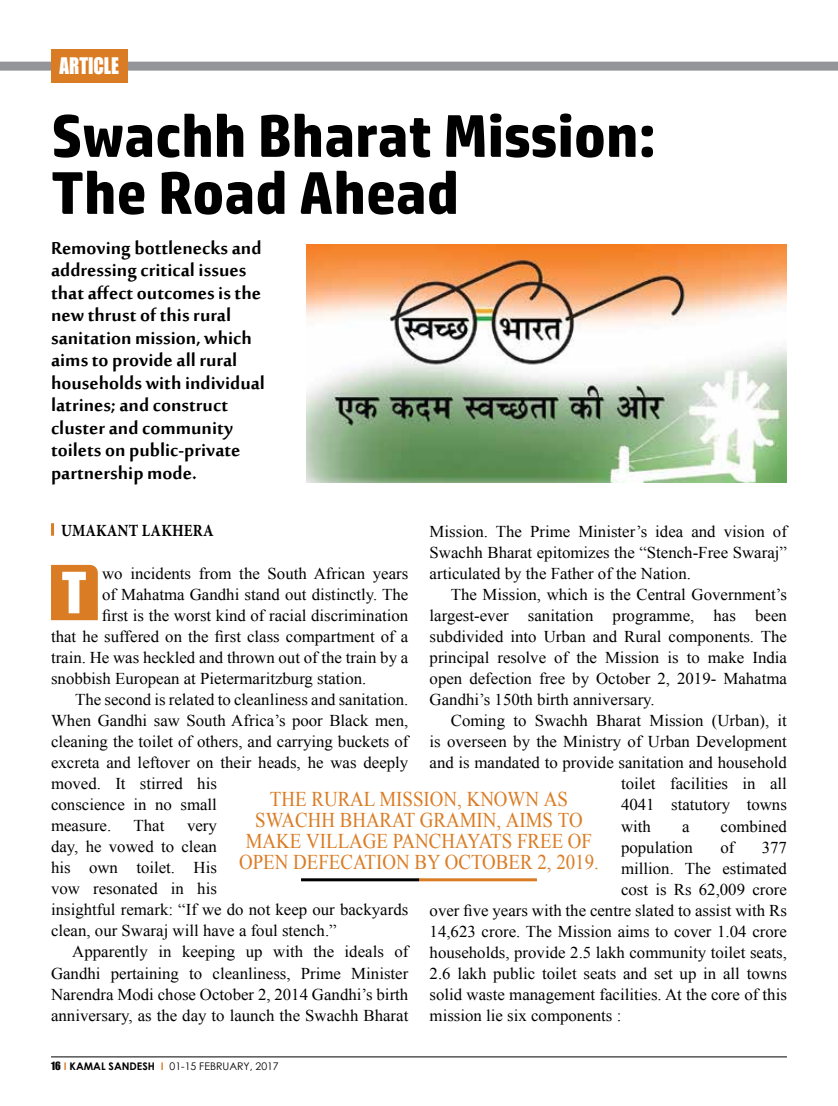
<style>
.page{position:relative;width:838px;height:1106px;background:#fff}
.page>*{position:absolute;margin:0;border:0;box-sizing:border-box;transform-origin:0 0}
.t1{font:700 60px/57px "HP Simplified";color:#000}
.t2{font:52.5px "Impact";color:#fff}
.t3{font:700 24px/22.5px "Sakkal Majalla";color:#000}
.t4{font:21px/21px "Iskoola Pota";color:#da7c24;text-align:center;scale:.9 1}
.t5{font:21px "Impact";color:#fff;scale:.9 1}
.t6{font:700 17.1px "Minion Pro";letter-spacing:.01em;color:#000;scale:.88 1}
.t7{font:16.5px/21px "Times New Roman";color:#000;text-align:justify}
.t8{font:10.5px "Century Gothic";color:#000}
.s1{font-family:"Impact"}
.s2{font-weight:700;color:#da7c24}
.s3{font-weight:700}
</style>
<div class="page">
<hr style="left:51px;top:1056px;width:736px;height:1px;background:#000">
<div style="left:0;top:62px;width:838px;height:9px;background:#939598"></div>
<div style="left:51px;top:49px;width:76px;height:34px;background:#da7c24"></div>
<div style="left:51px;top:565px;width:47px;height:55px;background:#da7c24"></div>
<hr style="left:419px;top:878px;width:118px;height:3px;background:#da7c24">
<hr style="left:301px;top:878px;width:118px;height:3px;background:#000">
<svg style="left:51px;top:523px;width:3px;height:12px"></svg>
<img style="left:306px;top:245px;width:481px;height:237px">
<p class="t5" style="left:60px;top:50px;width:68px">ARTICLE</p>
<h1 class="t1" style="left:51px;top:107px;width:606px">Swachh Bharat Mission:<br>The Road Ahead</h1>
<p class="t3" style="left:51px;top:238px;width:215px">Removing bottlenecks and addressing critical issues that affect outcomes is the new thrust of this rural sanitation mission, which aims to provide all rural households with individual latrines; and construct cluster and community toilets on public-private partnership mode.</p>
<p class="t6" style="left:61px;top:518px;width:174px">UMAKANT LAKHERA</p>
<p class="t7" style="left:429px;top:521px;width:359px">Mission. The Prime Minister’s idea and vision of Swachh Bharat epitomizes the “Stench-Free Swaraj” articulated by the Father of the Nation.</p>
<p class="t7" style="left:429px;top:584px;width:359px;text-indent:21px">The Mission, which is the Central Government’s largest-ever sanitation programme, has been subdivided into Urban and Rural components. The principal resolve of the Mission is to make India open defection free by October 2, 2019- Mahatma Gandhi’s 150th birth anniversary.</p>
<p class="t7" style="left:451px;top:710px;width:337px">Coming to Swachh Bharat Mission (Urban), it</p>
<p class="t7" style="left:429px;top:731px;width:359px">is overseen by the Ministry of Urban Development</p>
<p class="t7" style="left:429px;top:752px;width:359px">and is mandated to provide sanitation and household</p>
<p class="t7" style="left:621px;top:773px;width:167px">toilet facilities in all</p>
<p class="t7" style="left:621px;top:794px;width:167px">4041 statutory towns</p>
<p class="t7" style="left:621px;top:815px;width:31px">with</p>
<p class="t7" style="left:682px;top:815px;width:9px">a</p>
<p class="t7" style="left:720px;top:815px;width:68px">combined</p>
<p class="t7" style="left:621px;top:836px;width:73px">population</p>
<p class="t7" style="left:720px;top:836px;width:16px">of</p>
<p class="t7" style="left:761px;top:836px;width:27px">377</p>
<p class="t7" style="left:621px;top:857px;width:167px">million. The estimated</p>
<p class="t7" style="left:621px;top:878px;width:167px">cost is Rs 62,009 crore</p>
<p class="t7" style="left:429px;top:899px;width:359px">over five years with the centre slated to assist with Rs</p>
<p class="t7" style="left:429px;top:920px;width:359px">14,623 crore. The Mission aims to cover 1.04 crore</p>
<p class="t7" style="left:429px;top:941px;width:359px">households, provide 2.5 lakh community toilet seats,</p>
<p class="t7" style="left:429px;top:962px;width:359px">2.6 lakh public toilet seats and set up in all towns</p>
<p class="t7" style="left:429px;top:983px;width:359px">solid waste management facilities. At the core of this</p>
<p class="t7" style="left:429px;top:1004px;width:193px">mission lie six components :</p>
<p class="t7" style="left:102px;top:563px;width:308px">wo incidents from the South African years</p>
<p class="t7" style="left:102px;top:584px;width:308px">of Mahatma Gandhi stand out distinctly. The</p>
<p class="t7" style="left:102px;top:605px;width:308px">first is the worst kind of racial discrimination</p>
<p class="t7" style="left:51px;top:626px;width:359px">that he suffered on the first class compartment of a</p>
<p class="t7" style="left:51px;top:647px;width:359px">train. He was heckled and thrown out of the train by a</p>
<p class="t7" style="left:51px;top:668px;width:317px">snobbish European at Pietermaritzburg station.</p>
<p class="t7" style="left:75px;top:689px;width:335px">The second is related to cleanliness and sanitation.</p>
<p class="t7" style="left:51px;top:710px;width:359px">When Gandhi saw South Africa’s poor Black men,</p>
<p class="t7" style="left:51px;top:731px;width:359px">cleaning the toilet of others, and carrying buckets of</p>
<p class="t7" style="left:51px;top:752px;width:359px">excreta and leftover on their heads, he was deeply</p>
<p class="t7" style="left:51px;top:773px;width:167px">moved. It stirred his</p>
<p class="t7" style="left:51px;top:794px;width:167px">conscience in no small</p>
<p class="t7" style="left:51px;top:815px;width:62px">measure.</p>
<p class="t7" style="left:134px;top:815px;width:32px">That</p>
<h2 class="t2" style="left:62px;top:552px;width:25px">T</h2>
<p class="t4" style="left:239px;top:788px;width:401px">THE RURAL MISSION, KNOWN AS<br>SWACHH BHARAT GRAMIN, AIMS TO<br>MAKE VILLAGE PANCHAYATS FREE OF<br>OPEN DEFECATION BY OCTOBER 2, 2019.</p>
<p class="t7" style="left:51px;top:815px;width:359px;text-align:left;text-indent:136px">very<br>day, he vowed to clean<br>his own toilet. His<br>vow resonated in his<br>insightful remark: “If we do not keep our backyards clean, our Swaraj will have a foul stench.”</p>
<p class="t7" style="left:51px;top:941px;width:359px;text-indent:21px">Apparently in keeping up with the ideals of Gandhi pertaining to cleanliness, Prime Minister Narendra Modi chose October 2, 2014 Gandhi’s birth anniversary, as the day to launch the Swachh Bharat</p>
<p class="t8" style="left:51px;top:1058px;width:229px"><span class="s1">16</span> <span class="s2">I</span> <span class="s3">KAMAL SANDESH</span> <span class="s2">I</span> 01-15 FEBRUARY, 2017</p>
</div>
